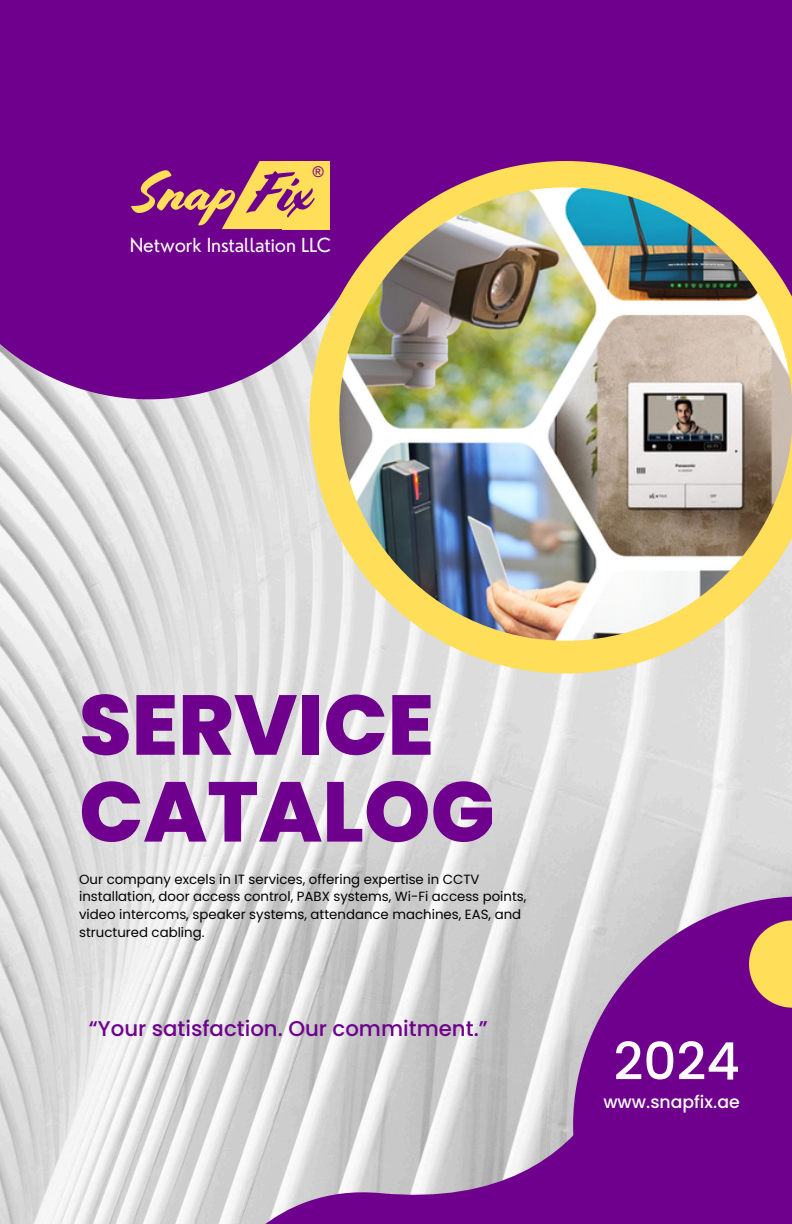
<style>
.page{position:relative;width:792px;height:1224px;background:#fff}
.page>*{position:absolute;margin:0;border:0;box-sizing:border-box;transform-origin:0 0}
.t1{font:800 84.6px/86.8px "Poppins";color:#6e008d}
.t2{font:55px "Cortado";color:#ffde59}
.t3{font:500 51.6px "Poppins";color:#fefcfc}
.t4{font:500 21.2px "Poppins";color:#6e008d}
.t5{font:19px "Nourd";letter-spacing:-.01em;color:#fefcfc}
.t6{font:500 17.2px "Poppins";color:#fefcfc}
.t7{font:14.8px "Arial MT Pro";color:#6e008d}
.t8{font:13.4px/17.8px "Poppins";color:#000}
.s1{color:#6e008d}
</style>
<div class="page">
<img style="left:0;top:399px;width:792px;height:825px">
<div style="left:378px;top:0;width:414px;height:161px;background:#6e008d"></div>
<div style="left:0;top:0;width:378px;height:399px;background:#6e008d"></div>
<svg style="left:222px;top:999px;width:351px;height:225px"></svg>
<svg style="left:573px;top:896px;width:219px;height:328px;background:#7e2398"></svg>
<svg style="left:749px;top:920px;width:43px;height:87px;background:#dfad64"></svg>
<svg style="left:310px;top:161px;width:482px;height:512px;background:#d2a78b"></svg>
<img style="left:339px;top:187px;width:453px;height:454px;border-radius:50%">
<div style="left:120px;top:161px;width:190px;height:68px;background:#6e008d"></div>
<svg style="left:222px;top:161px;width:60px;height:68px"></svg>
<div style="left:282px;top:161px;width:47px;height:68px;background:#ffde59"></div>
<p class="t7" style="left:313px;top:166px;width:12px">®</p>
<p class="t2" style="left:133px;top:159px;width:179px">Snap <span class="s1">Fix</span></p>
<h1 class="t5" style="left:130px;top:233px;width:203px">Network Installation LLC</h1>
<p class="t1" style="left:79px;top:682px;width:417px">SERVICE<br>CATALOG</p>
<h6 class="t8" style="left:79px;top:870px;width:449px">Our company excels in IT services, offering expertise in CCTV installation, door access control, PABX systems, Wi-Fi access points, video intercoms, speaker systems, attendance machines, EAS, and structured cabling.</h6>
<p class="t4" style="left:89px;top:1014px;width:400px">“Your satisfaction. Our commitment.”</p>
<p class="t3" style="left:614px;top:1025px;width:128px">2024</p>
<p class="t6" style="left:603px;top:1090px;width:138px">www.snapfix.ae</p>
</div>
